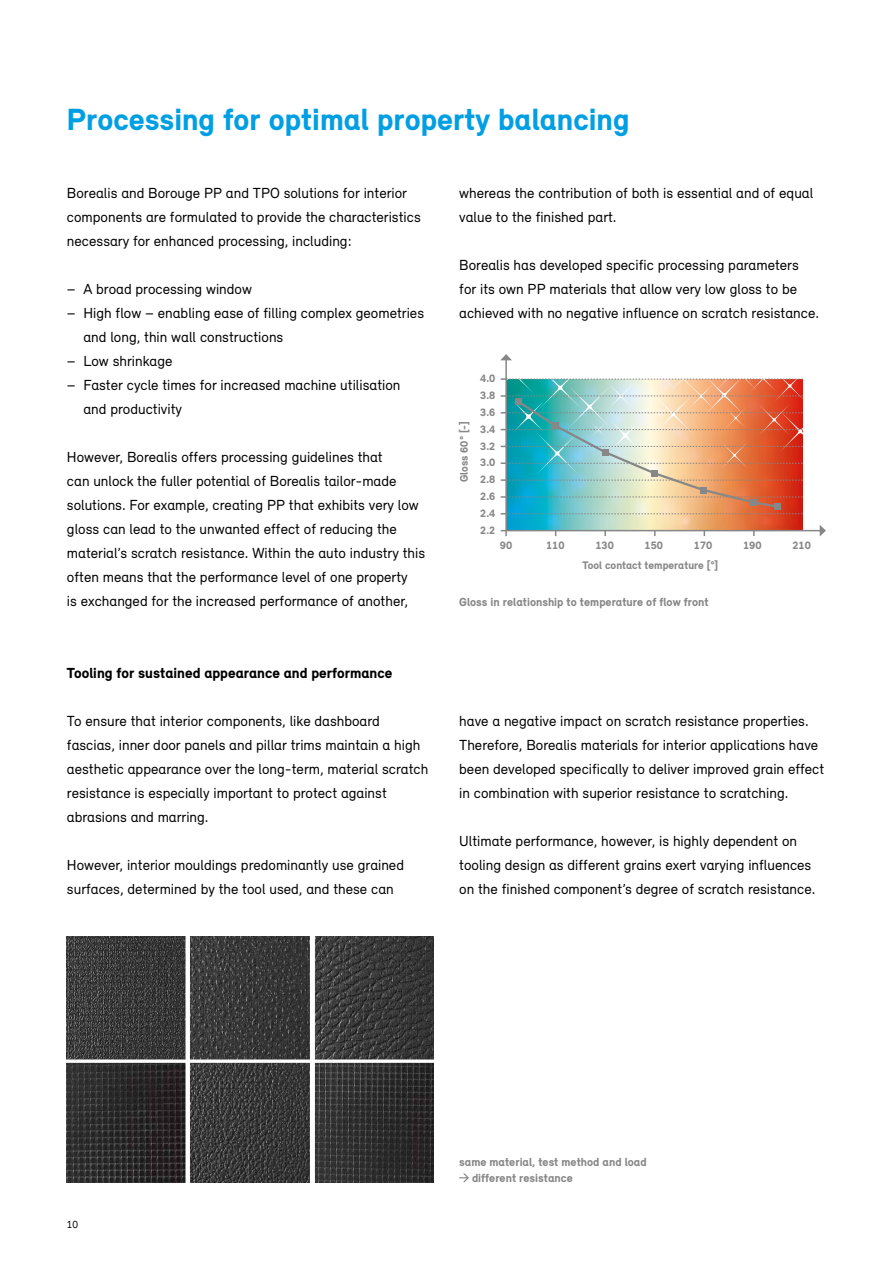
<style>
.page{position:relative;width:893px;height:1263px;background:#fff}
.page>*{position:absolute;margin:0;border:0;box-sizing:border-box;transform-origin:0 0}
.t1{font:900 31.5px "Relevant";color:#009fe3}
.t2{font:15px/24px "Relevant";color:#000}
.t3{font:900 15px "Relevant";color:#000}
.t4{font:900 12px/16.5px "Relevant";color:#878787}
.t5{font:900 11.25px/17px "Relevant";color:#878787;text-align:justify}
.t6{font:10.5px "Relevant";color:#000}
</style>
<div class="page">
<svg style="left:507px;top:514px;width:296px;height:16px;background:#afa891"></svg>
<hr style="left:505px;top:360px;width:2px;height:176px;background:#878787">
<svg style="left:501px;top:354px;width:11px;height:6px"></svg>
<hr style="left:501px;top:530px;width:319px;height:1px;background:#878787">
<svg style="left:820px;top:525px;width:6px;height:11px"></svg>
<img style="left:501px;top:378px;width:302px;height:136px">
<svg style="left:459px;top:1173px;width:10px;height:9px"></svg>
<img style="left:67px;top:936px;width:367px;height:246px">
<h1 class="t1" style="left:67px;top:100px;width:564px">Processing for optimal property balancing</h1>
<p class="t2" style="left:67px;top:181px;width:355px">Borealis and Borouge PP and TPO solutions for interior components are formulated to provide the characteristics necessary for enhanced processing, including:</p>
<p class="t2" style="left:67px;top:277px;width:187px">– A broad processing window</p>
<p class="t2" style="left:83px;top:301px;width:342px;text-indent:-17px">– High flow – enabling ease of filling complex geometries and long, thin wall constructions</p>
<p class="t2" style="left:67px;top:349px;width:107px">– Low shrinkage</p>
<p class="t2" style="left:83px;top:373px;width:318px;text-indent:-17px">– Faster cycle times for increased machine utilisation and productivity</p>
<p class="t2" style="left:67px;top:445px;width:360px">However, Borealis offers processing guidelines that<br>can unlock the fuller potential of Borealis tailor-made solutions. For example, creating PP that exhibits very low gloss can lead to the unwanted effect of reducing the material’s scratch resistance. Within the auto industry this often means that the performance level of one property<br>is exchanged for the increased performance of another,</p>
<p class="t3" style="left:67px;top:664px;width:327px">Tooling for sustained appearance and performance</p>
<p class="t2" style="left:67px;top:709px;width:363px">To ensure that interior components, like dashboard fascias, inner door panels and pillar trims maintain a high aesthetic appearance over the long-term, material scratch resistance is especially important to protect against abrasions and marring.</p>
<p class="t2" style="left:67px;top:853px;width:339px">However, interior mouldings predominantly use grained surfaces, determined by the tool used, and these can</p>
<p class="t2" style="left:459px;top:181px;width:356px">whereas the contribution of both is essential and of equal value to the finished part.</p>
<p class="t2" style="left:459px;top:253px;width:361px">Borealis has developed specific processing parameters for its own PP materials that allow very low gloss to be achieved with no negative influence on scratch resistance.</p>
<p class="t5" style="left:455px;top:482px;width:63px;rotate:-90deg">Gloss 60° [-]</p>
<p class="t5" style="left:480px;top:369px;width:17px">4.0<br>3.8<br>3.6<br>3.4<br>3.2<br>3.0<br>2.8<br>2.6<br>2.4<br>2.2</p>
<p class="t5" style="left:500px;top:536px;width:14px">90</p>
<p class="t5" style="left:546px;top:536px;width:20px">110</p>
<p class="t5" style="left:595px;top:536px;width:20px">130</p>
<p class="t5" style="left:645px;top:536px;width:20px">150</p>
<p class="t5" style="left:694px;top:536px;width:20px">170</p>
<p class="t5" style="left:743px;top:536px;width:20px">190</p>
<p class="t5" style="left:792px;top:536px;width:20px">210</p>
<p class="t5" style="left:582px;top:557px;width:137px">Tool contact temperature [°]</p>
<p class="t4" style="left:459px;top:593px;width:251px">Gloss in relationship to temperature of flow front</p>
<p class="t2" style="left:459px;top:709px;width:367px">have a negative impact on scratch resistance properties.<br>Therefore, Borealis materials for interior applications have been developed specifically to deliver improved grain effect in combination with superior resistance to scratching.</p>
<p class="t2" style="left:459px;top:829px;width:358px">Ultimate performance, however, is highly dependent on tooling design as different grains exert varying influences on the finished component’s degree of scratch resistance.</p>
<p class="t6" style="left:67px;top:1218px;width:13px">10</p>
<p class="t4" style="left:472px;top:1153px;width:176px;text-indent:-13px">same material, test method and load different resistance</p>
</div>
